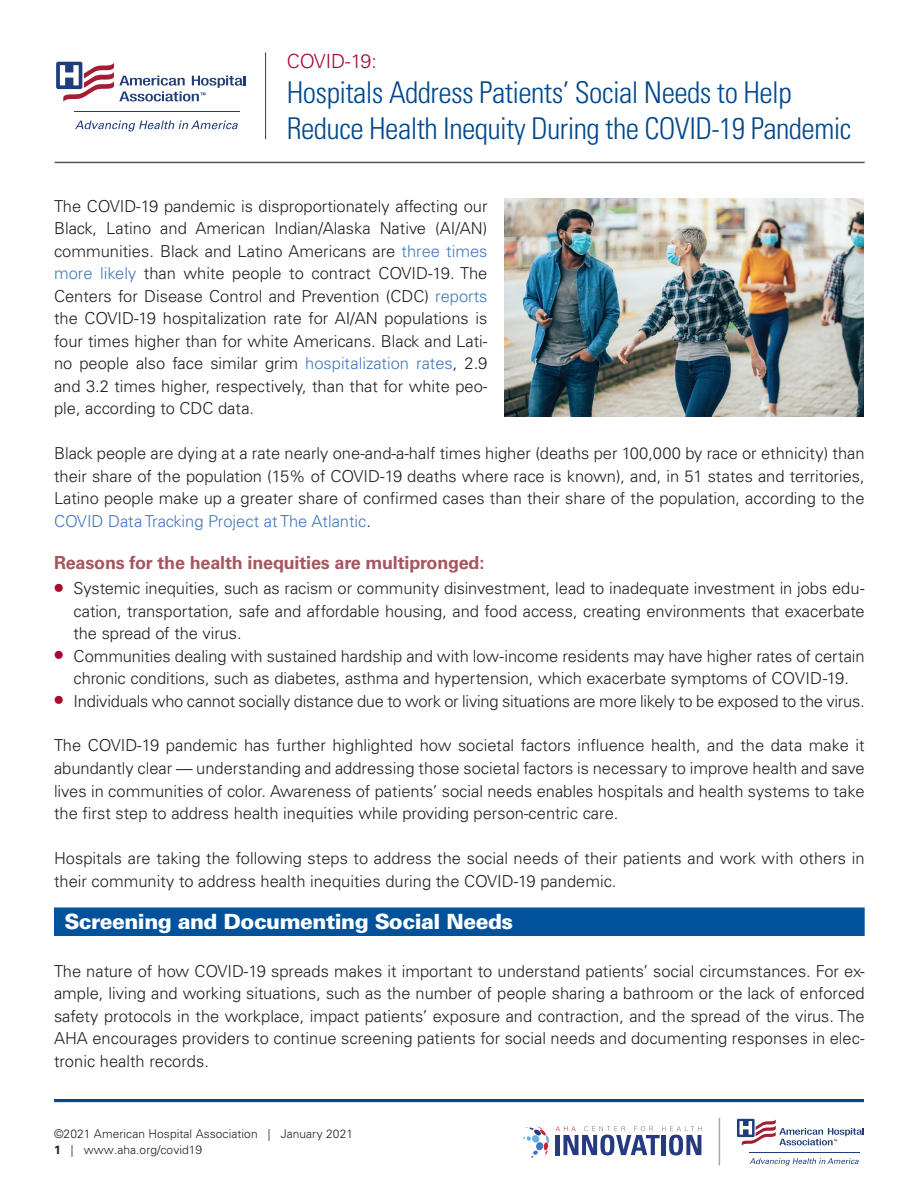
<style>
.page{position:relative;width:918px;height:1188px;background:#fff}
.page>*{position:absolute;margin:0;border:0;box-sizing:border-box;transform-origin:0 0}
.t1{font:300 condensed 30px/36px "Univers LT Std";letter-spacing:-.02em;color:#01498e}
.t2{font:900 21px "Univers LT Std";letter-spacing:-.025em;color:#fff}
.t3{font:300 19.5px "Univers LT Std";color:#a30a32}
.t4{font:700 18px "Univers LT Std";letter-spacing:-.01em;color:#a5565f}
.t5{font:300 16.5px/22.5px "Univers LT Std";color:#231f20;text-align:justify}
.t6{font:300 12px/16.5px "Univers LT Std";letter-spacing:.005em;color:#231f20}
.s1{color:#4178bd}
.s2{font-weight:700;font-stretch:condensed;font-size:22.5px;color:#a30a32}
.s3{font-weight:700}
</style>
<div class="page">
<hr style="left:749px;top:1152px;width:111px;height:1px;background:#1d3d7b">
<svg style="left:750px;top:1158px;width:109px;height:8px"></svg>
<svg style="left:736px;top:1118px;width:128px;height:28px"></svg>
<hr style="left:719px;top:1118px;width:1px;height:48px;background:#a8abac">
<svg style="left:523px;top:1126px;width:26px;height:32px"></svg>
<svg style="left:556px;top:1126px;width:146px;height:29px"></svg>
<hr style="left:54px;top:1099px;width:810px;height:3px;background:#01498e">
<hr style="left:55px;top:162px;width:810px;height:1px;background:#535860">
<hr style="left:265px;top:52px;width:1px;height:87px;background:#01498e">
<hr style="left:74px;top:111px;width:166px;height:1px;background:#1d3d7b">
<svg style="left:75px;top:121px;width:163px;height:10px"></svg>
<svg style="left:56px;top:61px;width:190px;height:41px"></svg>
<div style="left:54px;top:908px;width:811px;height:28px;background:#01529b"></div>
<img style="left:504px;top:198px;width:360px;height:219px">
<p class="t3" style="left:287px;top:50px;width:92px">COVID-19:</p>
<h1 class="t1" style="left:287px;top:74px;width:566px">Hospitals Address Patients’ Social Needs to Help<br>Reduce Health Inequity During the COVID-19 Pandemic</h1>
<p class="t5" style="left:54px;top:194px;width:435px">The COVID-19 pandemic is disproportionately affecting our Black, Latino and American Indian/Alaska Native (AI/AN) communities. Black and Latino Americans are <span class="s1">three times more likely</span> than white people to contract COVID-19. The Centers for Disease Control and Prevention (CDC) <span class="s1">reports </span>the COVID-19 hospitalization rate for AI/AN populations is four times higher than for white Americans. Black and Lati&shy;no people also face similar grim <span class="s1">hospitalization rates</span>, 2.9 and 3.2 times higher, respectively, than that for white peo&shy;ple, according to CDC data.</p>
<p class="t5" style="left:54px;top:442px;width:812px">Black people are dying at a rate nearly one-and-a-half times higher (deaths per 100,000 by race or ethnicity) than their share of the population (15% of COVID-19 deaths where race is known), and, in 51 states and territories, Latino people make up a greater share of confirmed cases than their share of the population, according to the <span class="s1">COVID Data Tracking Project at The Atlantic</span>.</p>
<p class="t4" style="left:54px;top:552px;width:432px">Reasons for the health inequities are multipronged:</p>
<p class="t5" style="left:73px;top:577px;width:793px;text-indent:-19px"><span class="s2">•</span> Systemic inequities, such as racism or community disinvestment, lead to inadequate investment in jobs edu&shy;cation, transportation, safe and affordable housing, and food access, creating environments that exacerbate the spread of the virus.</p>
<p class="t5" style="left:54px;top:644px;width:812px;text-align:center"><span class="s2">•</span> Communities dealing with sustained hardship and with low-income residents may have higher rates of certain chronic conditions, such as diabetes, asthma and hypertension, which exacerbate symptoms of COVID-19.</p>
<p class="t5" style="left:54px;top:689px;width:812px"><span class="s2">•</span> Individuals who cannot socially distance due to work or living situations are more likely to be exposed to the virus.</p>
<p class="t5" style="left:54px;top:734px;width:812px">The COVID-19 pandemic has further highlighted how societal factors influence health, and the data make it abundantly clear — understanding and addressing those societal factors is necessary to improve health and save lives in communities of color. Awareness of patients’ social needs enables hospitals and health systems to take the first step to address health inequities while providing person-centric care.</p>
<p class="t5" style="left:54px;top:847px;width:812px">Hospitals are taking the following steps to address the social needs of their patients and work with others in their community to address health inequities during the COVID-19 pandemic.</p>
<p class="t2" style="left:64px;top:908px;width:450px">Screening and Documenting Social Needs</p>
<p class="t5" style="left:54px;top:959px;width:812px">The nature of how COVID-19 spreads makes it important to understand patients’ social circumstances. For ex&shy;ample, living and working situations, such as the number of people sharing a bathroom or the lack of enforced safety protocols in the workplace, impact patients’ exposure and contraction, and the spread of the virus. The AHA encourages providers to continue screening patients for social needs and documenting responses in elec&shy;tronic health records.</p>
<p class="t6" style="left:54px;top:1125px;width:301px">©2021 American Hospital Association | January 2021<br><span class="s3">1</span> | www.aha.org/covid19</p>
</div>
